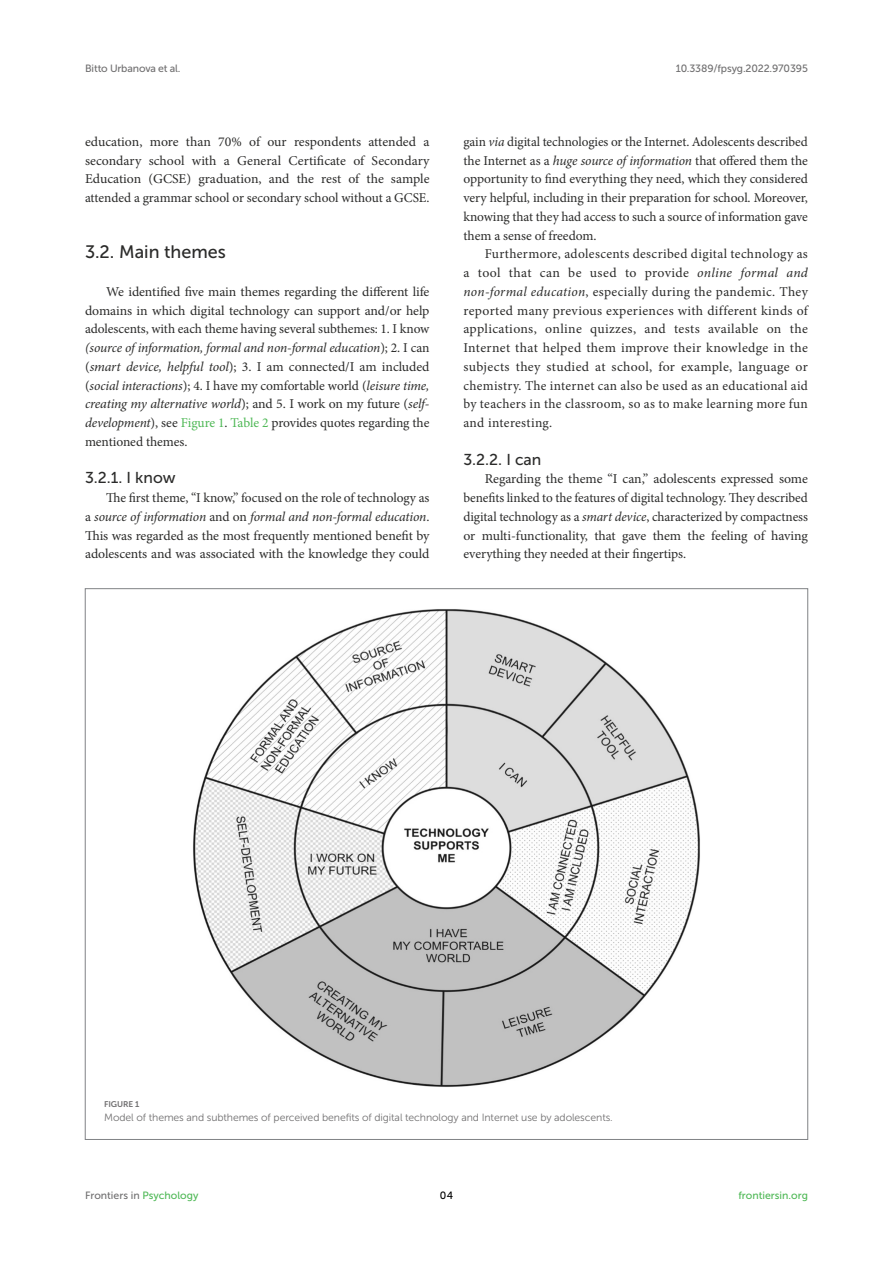
<style>
.page{position:relative;width:893px;height:1263px;background:#fff}
.page>*{position:absolute;margin:0;border:0;box-sizing:border-box;transform-origin:0 0}
.HEAD_2{font:18px "Museo Sans 500";color:#2b2b2a}
.HEAD_3{font:15.75px "Museo Sans 500";color:#2b2b2a}
.TEXT_FLUSH{font:13.5px/18.8px "Minion Pro";letter-spacing:-.005em;color:#2b2b2a;text-align:justify}
.TEXT{font:13.5px/18.8px "Minion Pro";letter-spacing:.02em;color:#2b2b2a;text-align:justify}
.FIG_LEG{font:10.5px "Museo Sans 300";letter-spacing:-.01em;color:#706f70}
.t1{font:10.5px "Museo Sans 500";letter-spacing:-.015em;color:#706f70}
.t2{font:10.5px "Museo Sans 500";color:#4eb855}
.t3{font:10.5px "Museo Sans 500";color:#000}
.FIG_HD{font:8.25px "Museo Sans 700";letter-spacing:-.01em;color:#706f70}
.s1{font-style:italic}
.s2{color:#4eb855}
</style>
<div class="page">
<img style="left:193px;top:609px;width:507px;height:478px">
<p class="t1" style="left:85px;top:63px;width:97px">Bitto Urbanova et al.</p>
<p class="t1" style="left:676px;top:63px;width:134px">10.3389/fpsyg.2022.970395</p>
<p class="TEXT_FLUSH" style="left:85px;top:132px;width:346px">education, more than 70% of our respondents attended a secondary school with a General Certificate of Secondary Education (GCSE) graduation, and the rest of the sample attended a grammar school or secondary school without a GCSE.</p>
<p class="HEAD_2" style="left:85px;top:242px;width:142px">3.2. Main themes</p>
<p class="TEXT_FLUSH" style="left:85px;top:282px;width:346px;text-indent:21px">We identified five main themes regarding the different life domains in which digital technology can support and/or help adolescents, with each theme having several subthemes: 1. I know <span class="s1">(source of information, formal and non-formal education</span>); 2. I can (<span class="s1">smart device, helpful tool</span>); 3. I am connected/I am included (<span class="s1">social interactions</span>); 4. I have my comfortable world (<span class="s1">leisure time, creating my alternative world</span>); and 5. I work on my future (<span class="s1">self&shy;development</span>), see <span class="s2">Figure 1</span>. <span class="s2">Table 2</span> provides quotes regarding the mentioned themes.</p>
<p class="HEAD_3" style="left:85px;top:469px;width:92px">3.2.1. I know</p>
<p class="TEXT_FLUSH" style="left:85px;top:488px;width:346px;text-indent:21px">The first theme, “I know,” focused on the role of technology as a <span class="s1">source of information</span> and on <span class="s1">formal and non-formal education</span>.<br>This was regarded as the most frequently mentioned benefit by adolescents and was associated with the knowledge they could</p>
<p class="TEXT_FLUSH" style="left:463px;top:132px;width:346px">gain <span class="s1">via</span> digital technologies or the Internet. Adolescents described the Internet as a <span class="s1">huge source of information</span> that offered them the opportunity to find everything they need, which they considered very helpful, including in their preparation for school. Moreover, knowing that they had access to such a source of information gave them a sense of freedom.</p>
<p class="TEXT" style="left:463px;top:245px;width:346px;text-indent:21px">Furthermore, adolescents described digital technology as a tool that can be used to provide <span class="s1">online formal and non-formal education</span>, especially during the pandemic. They reported many previous experiences with different kinds of applications, online quizzes, and tests available on the Internet that helped them improve their knowledge in the subjects they studied at school, for example, language or chemistry. The internet can also be used as an educational aid by teachers in the classroom, so as to make learning more fun and interesting.</p>
<p class="HEAD_3" style="left:463px;top:450px;width:79px">3.2.2. I can</p>
<p class="TEXT_FLUSH" style="left:463px;top:470px;width:346px;text-indent:21px">Regarding the theme “I can,” adolescents expressed some benefits linked to the features of digital technology. They described digital technology as a <span class="s1">smart device</span>, characterized by compactness or multi-functionality, that gave them the feeling of having everything they needed at their fingertips.</p>
<p class="FIG_HD" style="left:104px;top:1099px;width:37px">FIGURE 1</p>
<p class="FIG_LEG" style="left:104px;top:1111px;width:510px">Model of themes and subthemes of perceived benefits of digital technology and Internet use by adolescents.</p>
<p class="t1" style="left:85px;top:1190px;width:115px">Frontiers in <span class="s2">Psychology</span></p>
<p class="t3" style="left:440px;top:1190px;width:15px">04</p>
<p class="t2" style="left:738px;top:1190px;width:71px">frontiersin.org</p>
</div>
